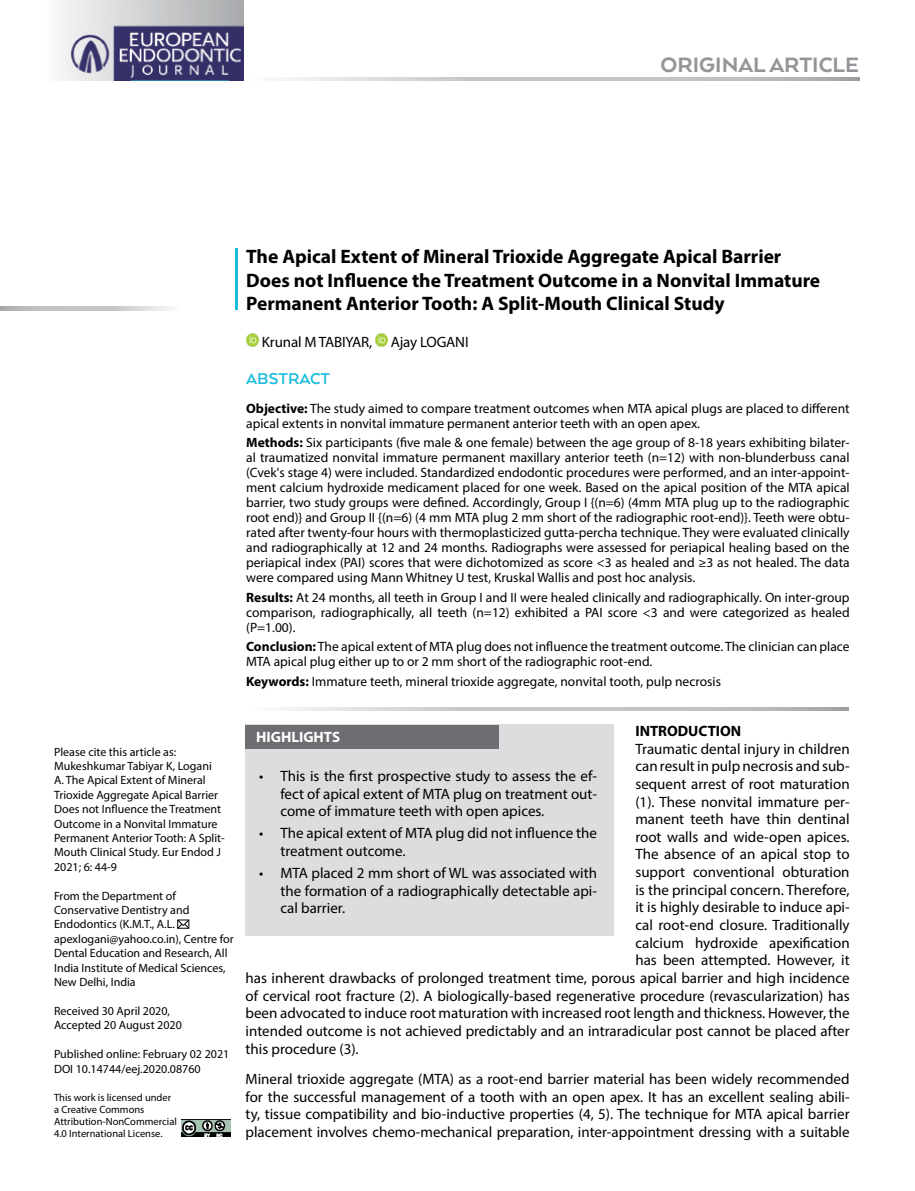
<style>
.page{position:relative;width:915px;height:1191px;background:#fff}
.page>*{position:absolute;margin:0;border:0;box-sizing:border-box;transform-origin:0 0}
.t1{font:800 24px "Arquitecta";color:#939598}
.t2{font:700 19.5px/23.4px "Myriad Pro";color:#000}
.t3{font:700 18px "Arquitecta";color:#1abcdc}
.t4{font:15px/17.7px "Myriad Pro";color:#000;text-align:justify}
.t5{font:700 15px "Myriad Pro";color:#000}
.t6{font:700 15px "Myriad Pro";color:#fff}
.t7{font:13.5px/15px "Myriad Pro";color:#000}
.t8{font:12px/14.4px "Myriad Pro";color:#000}
.t9{font:10.5px/12px "Myriad Pro";color:#000}
.s1{font-weight:700}
</style>
<div class="page">
<img style="left:58px;top:0;width:185px;height:80px">
<svg style="left:283px;top:77px;width:575px;height:3px;background:#c6c8ca"></svg>
<hr style="left:235px;top:249px;width:2px;height:61px;background:#1abcdc">
<svg style="left:0;top:307px;width:171px;height:3px"></svg>
<svg style="left:177px;top:919px;width:12px;height:10px"></svg>
<svg style="left:282px;top:707px;width:566px;height:3px;background:#c6c8ca"></svg>
<div style="left:246px;top:724px;width:368px;height:211px;background:#dcddde"></div>
<div style="left:246px;top:724px;width:253px;height:24px;background:#6d6e71"></div>
<svg style="left:246px;top:334px;width:13px;height:12px"></svg>
<svg style="left:375px;top:334px;width:13px;height:12px"></svg>
<img style="left:181px;top:1119px;width:50px;height:18px">
<h1 class="t1" style="left:660px;top:50px;width:200px">ORIGINAL ARTICLE</h1>
<h2 class="t2" style="left:246px;top:244px;width:575px">The Apical Extent of Mineral Trioxide Aggregate Apical Barrier<br>Does not Influence the Treatment Outcome in a Nonvital Immature<br>Permanent Anterior Tooth: A Split-Mouth Clinical Study</h2>
<p class="t4" style="left:262px;top:332px;width:208px">Krunal M TABIYAR, Ajay LOGANI</p>
<h3 class="t3" style="left:246px;top:367px;width:85px">ABSTRACT</h3>
<p class="t7" style="left:246px;top:401px;width:604px"><span class="s1">Objective:</span> The study aimed to compare treatment outcomes when MTA apical plugs are placed to different apical extents in nonvital immature permanent anterior teeth with an open apex.</p>
<p class="t7" style="left:246px;top:435px;width:604px;text-align:justify"><span class="s1">Methods:</span> Six participants (five male &amp; one female) between the age group of 8-18 years exhibiting bilater&shy;al traumatized nonvital immature permanent maxillary anterior teeth (n=12) with non-blunderbuss canal (Cvek's stage 4) were included. Standardized endodontic procedures were performed, and an inter-appoint&shy;ment calcium hydroxide medicament placed for one week. Based on the apical position of the MTA apical barrier, two study groups were defined. Accordingly, Group I {(n=6) (4mm MTA plug up to the radiographic root end)} and Group II {(n=6) (4 mm MTA plug 2 mm short of the radiographic root-end)}. Teeth were obtu&shy;rated after twenty-four hours with thermoplasticized gutta-percha technique. They were evaluated clinically and radiographically at 12 and 24 months. Radiographs were assessed for periapical healing based on the periapical index (PAI) scores that were dichotomized as score &lt;3 as healed and ≥3 as not healed. The data were compared using Mann Whitney U test, Kruskal Wallis and post hoc analysis.</p>
<p class="t7" style="left:246px;top:589px;width:604px;text-align:justify"><span class="s1">Results:</span> At 24 months, all teeth in Group I and II were healed clinically and radiographically. On inter-group comparison, radiographically, all teeth (n=12) exhibited a PAI score &lt;3 and were categorized as healed (P=1.00).</p>
<p class="t7" style="left:246px;top:638px;width:604px"><span class="s1">Conclusion:</span> The apical extent of MTA plug does not influence the treatment outcome. The clinician can place<br>MTA apical plug either up to or 2 mm short of the radiographic root-end.</p>
<p class="t7" style="left:246px;top:674px;width:476px"><span class="s1">Keywords:</span> Immature teeth, mineral trioxide aggregate, nonvital tooth, pulp necrosis</p>
<p class="t8" style="left:54px;top:744px;width:172px">Please cite this article as:<br>Mukeshkumar Tabiyar K, Logani<br>A. The Apical Extent of Mineral<br>Trioxide Aggregate Apical Barrier<br>Does not Influence the Treatment<br>Outcome in a Nonvital Immature<br>Permanent Anterior Tooth: A Split-<br>Mouth Clinical Study. Eur Endod J<br>2021; 6: 44-9</p>
<p class="t8" style="left:54px;top:888px;width:181px">From the Department of<br>Conservative Dentistry and<br>Endodontics (K.M.T., A.L. apexlogani@yahoo.co.in), Centre for<br>Dental Education and Research, All<br>India Institute of Medical Sciences,<br>New Delhi, India</p>
<p class="t8" style="left:54px;top:1003px;width:129px">Received 30 April 2020,<br>Accepted 20 August 2020</p>
<p class="t8" style="left:54px;top:1046px;width:177px">Published online: February 02 2021<br>DOI 10.14744/eej.2020.08760</p>
<p class="t9" style="left:54px;top:1091px;width:124px">This work is licensed under a Creative Commons<br>Attribution-NonCommercial<br>4.0 International License.</p>
<p class="t5" style="left:635px;top:721px;width:107px">INTRODUCTION</p>
<p class="t4" style="left:635px;top:739px;width:216px">Traumatic dental injury in children</p>
<p class="t4" style="left:635px;top:757px;width:216px">can result in pulp necrosis and sub-</p>
<p class="t4" style="left:635px;top:774px;width:216px">sequent arrest of root maturation</p>
<p class="t4" style="left:635px;top:792px;width:216px">(1). These nonvital immature per-</p>
<p class="t4" style="left:635px;top:810px;width:216px">manent teeth have thin dentinal</p>
<p class="t4" style="left:635px;top:827px;width:216px">root walls and wide-open apices.</p>
<p class="t4" style="left:635px;top:845px;width:216px">The absence of an apical stop to</p>
<p class="t4" style="left:635px;top:863px;width:216px">support conventional obturation</p>
<p class="t4" style="left:635px;top:880px;width:216px">is the principal concern. Therefore,</p>
<p class="t4" style="left:635px;top:898px;width:216px">it is highly desirable to induce api-</p>
<p class="t4" style="left:635px;top:916px;width:216px">cal root-end closure. Traditionally</p>
<p class="t4" style="left:635px;top:933px;width:216px">calcium hydroxide apexification</p>
<p class="t4" style="left:635px;top:951px;width:216px">has been attempted. However, it</p>
<p class="t4" style="left:245px;top:969px;width:605px">has inherent drawbacks of prolonged treatment time, porous apical barrier and high incidence</p>
<p class="t4" style="left:245px;top:986px;width:605px">of cervical root fracture (2). A biologically-based regenerative procedure (revascularization) has</p>
<p class="t4" style="left:245px;top:1004px;width:605px">been advocated to induce root maturation with increased root length and thickness. However, the</p>
<p class="t4" style="left:245px;top:1021px;width:605px">intended outcome is not achieved predictably and an intraradicular post cannot be placed after</p>
<p class="t4" style="left:245px;top:1039px;width:115px">this procedure (3).</p>
<p class="t4" style="left:245px;top:1069px;width:605px">Mineral trioxide aggregate (MTA) as a root-end barrier material has been widely recommended for the successful management of a tooth with an open apex. It has an excellent sealing abili&shy;ty, tissue compatibility and bio-inductive properties (4, 5). The technique for MTA apical barrier placement involves chemo-mechanical preparation, inter-appointment dressing with a suitable</p>
<p class="t6" style="left:256px;top:727px;width:85px">HIGHLIGHTS</p>
<p class="t4" style="left:280px;top:766px;width:318px;text-indent:-21px">• This is the first prospective study to assess the ef&shy;fect of apical extent of MTA plug on treatment out&shy;come of immature teeth with open apices.</p>
<p class="t4" style="left:280px;top:824px;width:318px;text-indent:-21px">• The apical extent of MTA plug did not influence the treatment outcome.</p>
<p class="t4" style="left:280px;top:863px;width:318px;text-indent:-21px">• MTA placed 2 mm short of WL was associated with the formation of a radiographically detectable api&shy;cal barrier.</p>
</div>
